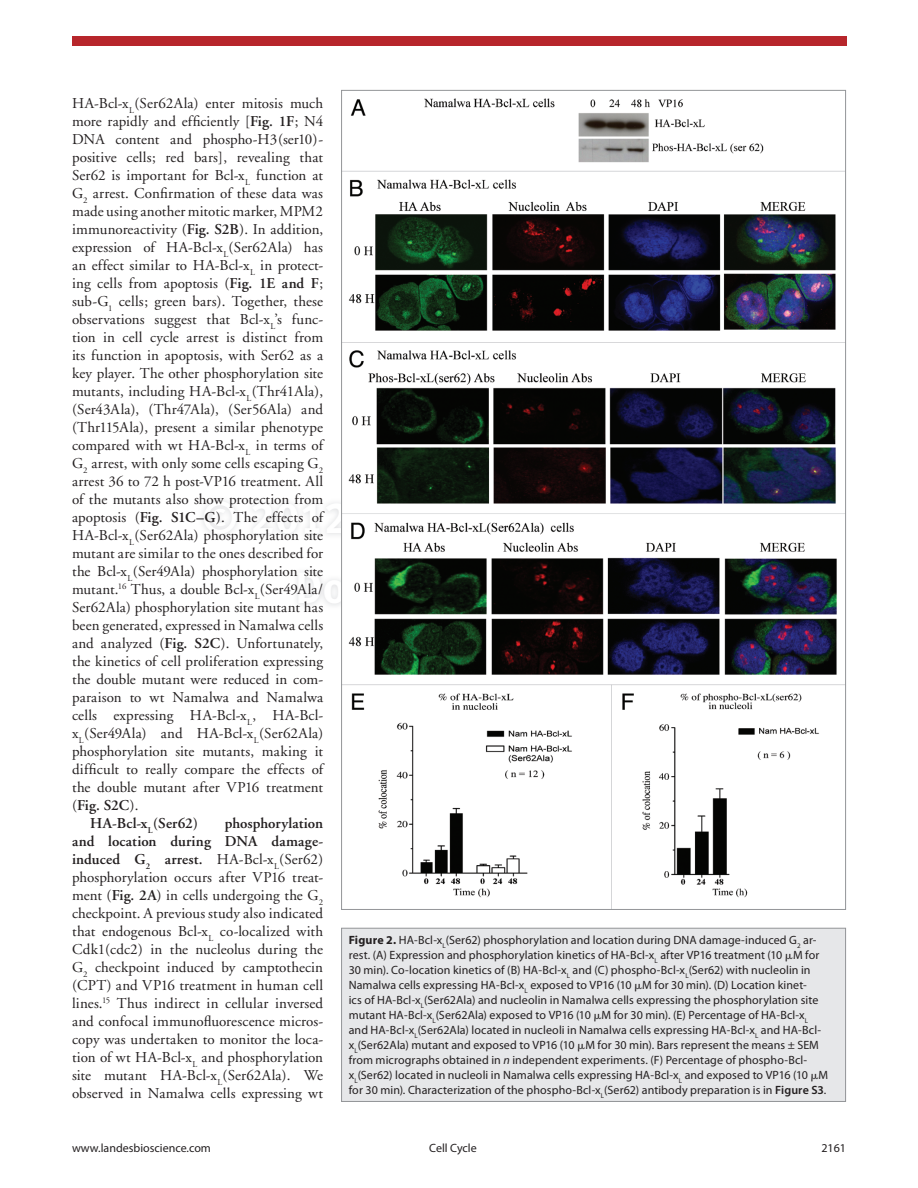
<style>
.page{position:relative;width:918px;height:1188px;background:#fff}
.page>*{position:absolute;margin:0;border:0;box-sizing:border-box;transform-origin:0 0}
.t1{font:15px/18px "Adobe Garamond";letter-spacing:.01em;color:#231f20;text-align:justify}
.t2{font:600 15px "Adobe Garamond";letter-spacing:.01em;color:#231f20}
.t3{font:12px/15px "Myriad Pro";letter-spacing:.005em;color:#231f20}
.s1{font-weight:600}
.s2{font-weight:400}
.s3{font-weight:700}
.s4{font-family:"Universal Std Greekw Math Pi"}
.s5{font-style:italic}
</style>
<div class="page">
<div style="left:72px;top:36px;width:774px;height:10px;background:#b7262b"></div>
<div style="left:342px;top:928px;width:504px;height:173px;background:#e6e7e9"></div>
<div style="left:341px;top:928px;width:505px;height:174px;border:1px solid #939598"></div>
<img style="left:343px;top:98px;width:501px;height:810px">
<p class="t1" style="left:72px;top:95px;width:253px">HA-Bcl-x<sub>L</sub>(Ser62Ala) enter mitosis much</p>
<p class="t1" style="left:72px;top:113px;width:253px">more rapidly and efficiently [<span class="s1">Fig. 1F</span>; N4</p>
<p class="t1" style="left:72px;top:131px;width:253px">DNA content and phospho-H3(ser10)-</p>
<p class="t1" style="left:72px;top:149px;width:253px">positive cells; red bars], revealing that</p>
<p class="t1" style="left:72px;top:167px;width:253px">Ser62 is important for Bcl-x<sub>L</sub> function at</p>
<p class="t1" style="left:72px;top:185px;width:253px">G<sub>2</sub> arrest. Confirmation of these data was</p>
<p class="t1" style="left:72px;top:203px;width:253px">made using another mitotic marker, MPM2</p>
<p class="t1" style="left:72px;top:221px;width:253px">immunoreactivity (<span class="s1">Fig. S2B</span>). In addition,</p>
<p class="t1" style="left:72px;top:239px;width:253px">expression of HA-Bcl-x<sub>L</sub>(Ser62Ala) has</p>
<p class="t1" style="left:72px;top:257px;width:253px">an effect similar to HA-Bcl-x<sub>L</sub> in protect-</p>
<p class="t1" style="left:72px;top:275px;width:253px">ing cells from apoptosis (<span class="s1">Fig. 1E and F</span>;</p>
<p class="t1" style="left:72px;top:293px;width:253px">sub-G<sub>1</sub> cells; green bars). Together, these</p>
<p class="t1" style="left:72px;top:311px;width:253px">observations suggest that Bcl-x<sub>L</sub>’s func-</p>
<p class="t1" style="left:72px;top:329px;width:253px">tion in cell cycle arrest is distinct from</p>
<p class="t1" style="left:72px;top:347px;width:253px">its function in apoptosis, with Ser62 as a</p>
<p class="t1" style="left:72px;top:365px;width:253px">key player. The other phosphorylation site</p>
<p class="t1" style="left:72px;top:383px;width:253px">mutants, including HA-Bcl-x<sub>L</sub>(Thr41Ala),</p>
<p class="t1" style="left:72px;top:401px;width:253px">(Ser43Ala), (Thr47Ala), (Ser56Ala) and</p>
<p class="t1" style="left:72px;top:419px;width:253px">(Thr115Ala), present a similar phenotype</p>
<p class="t1" style="left:72px;top:437px;width:253px">compared with wt HA-Bcl-x<sub>L</sub> in terms of</p>
<p class="t1" style="left:72px;top:455px;width:253px">G<sub>2</sub> arrest, with only some cells escaping G<sub>2</sub></p>
<p class="t1" style="left:72px;top:473px;width:253px">arrest 36 to 72 h post-VP16 treatment. All</p>
<p class="t1" style="left:72px;top:491px;width:253px">of the mutants also show protection from</p>
<p class="t1" style="left:72px;top:509px;width:253px">apoptosis (<span class="s1">Fig. S1C–G</span>). The effects of</p>
<p class="t1" style="left:72px;top:527px;width:253px">HA-Bcl‑x<sub>L</sub>(Ser62Ala) phosphorylation site</p>
<p class="t1" style="left:72px;top:545px;width:253px">mutant are similar to the ones described for</p>
<p class="t1" style="left:72px;top:563px;width:253px">the Bcl-x<sub>L</sub>(Ser49Ala) phosphorylation site</p>
<p class="t1" style="left:72px;top:581px;width:253px">mutant.<sup>16</sup> Thus, a double Bcl-x<sub>L</sub>(Ser49Ala/</p>
<p class="t1" style="left:72px;top:599px;width:253px">Ser62Ala) phosphorylation site mutant has</p>
<p class="t1" style="left:72px;top:617px;width:253px">been generated, expressed in Namalwa cells</p>
<p class="t1" style="left:72px;top:635px;width:253px">and analyzed (<span class="s1">Fig. S2C</span>). Unfortunately,</p>
<p class="t1" style="left:72px;top:653px;width:253px">the kinetics of cell proliferation expressing</p>
<p class="t1" style="left:72px;top:671px;width:253px">the double mutant were reduced in com-</p>
<p class="t1" style="left:72px;top:689px;width:253px">paraison to wt Namalwa and Namalwa</p>
<p class="t1" style="left:72px;top:707px;width:253px">cells expressing HA-Bcl-x<sub>L</sub>, HA-Bcl-</p>
<p class="t1" style="left:72px;top:725px;width:253px">x<sub>L</sub>(Ser49Ala) and HA-Bcl-x<sub>L</sub>(Ser62Ala)</p>
<p class="t1" style="left:72px;top:743px;width:253px">phosphorylation site mutants, making it</p>
<p class="t1" style="left:72px;top:761px;width:253px">difficult to really compare the effects of</p>
<p class="t1" style="left:72px;top:779px;width:253px">the double mutant after VP16 treatment</p>
<p class="t2" style="left:72px;top:797px;width:68px"><span class="s2">(</span>Fig. S2C<span class="s2">).</span></p>
<p class="t2" style="left:90px;top:815px;width:109px">HA-Bcl-x<sub>L</sub>(Ser62)</p>
<p class="t1" style="left:72px;top:815px;width:253px;text-indent:153px"><span class="s1">phosphorylation and location during DNA damage&shy;induced G</span><sub>2</sub> <span class="s1">arrest.</span> HA-Bcl-x<sub>L</sub>(Ser62) phosphorylation occurs after VP16 treat&shy;ment (<span class="s1">Fig. 2A</span>) in cells undergoing the G<sub>2 </sub>checkpoint. A previous study also indicated that endogenous Bcl-x<sub>L</sub> co-localized with Cdk1(cdc2) in the nucleolus during the G<sub>2</sub> checkpoint induced by camptothecin (CPT) and VP16 treatment in human cell lines.<sup>15</sup> Thus indirect in cellular inversed and confocal immunofluorescence micros&shy;copy was undertaken to monitor the loca&shy;tion of wt HA-Bcl-x<sub>L</sub> and phosphorylation site mutant HA-Bcl-x<sub>L</sub>(Ser62Ala). We observed in Namalwa cells expressing wt</p>
<p class="t3" style="left:349px;top:933px;width:481px"><span class="s3">Figure 2.</span> HA-Bcl-x<sub>L</sub>(Ser62) phosphorylation and location during DNA damage-induced G<sub>2</sub> ar&shy;rest. (A) Expression and phosphorylation kinetics of HA-Bcl-x<sub>L</sub> after VP16 treatment (10 <span class="s4">μ</span>M for 30 min). Co-location kinetics of (B) HA-Bcl-x<sub>L</sub> and (C) phospho-Bcl-x<sub>L</sub>(Ser62) with nucleolin in Namalwa cells expressing HA-Bcl-x<sub>L</sub> exposed to VP16 (10 <span class="s4">μ</span>M for 30 min). (D) Location kinet-<br>ics of HA-Bcl-x<sub>L</sub>(Ser62Ala) and nucleolin in Namalwa cells expressing the phosphorylation site mutant HA-Bcl-x<sub>L</sub>(Ser62Ala) exposed to VP16 (10 <span class="s4">μ</span>M for 30 min). (E) Percentage of HA-Bcl-x<sub>L </sub>and HA-Bcl‑x<sub>L</sub>(Ser62Ala) located in nucleoli in Namalwa cells expressing HA-Bcl-x<sub>L</sub> and HA-Bcl&shy;x<sub>L</sub>(Ser62Ala) mutant and exposed to VP16 (10 <span class="s4">μ</span>M for 30 min). Bars represent the means ± SEM from micrographs obtained in <span class="s5">n</span> independent experiments. (F) Percentage of phospho-Bcl&shy;x<sub>L</sub>(Ser62) located in nucleoli in Namalwa cells expressing HA-Bcl-x<sub>L</sub> and exposed to VP16 (10 <span class="s4">μ</span>M for 30 min). Characterization of the phospho-Bcl-x<sub>L</sub>(Ser62) antibody preparation is in <span class="s1">Figure S3</span>.</p>
<p class="t3" style="left:72px;top:1140px;width:140px">www.landesbioscience.com</p>
<p class="t3" style="left:429px;top:1140px;width:49px">Cell Cycle</p>
<p class="t3" style="left:821px;top:1140px;width:26px">2161</p>
</div>
